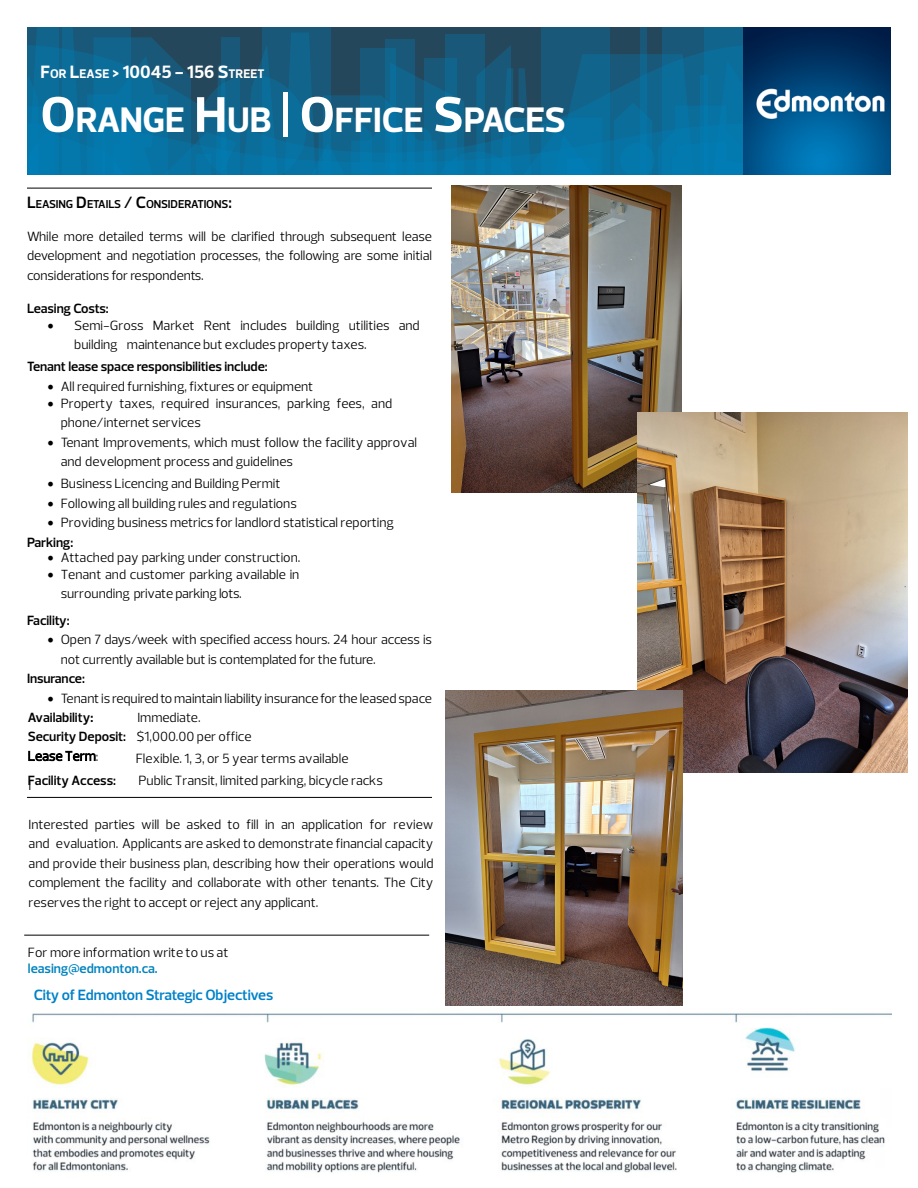
<style>
.page{position:relative;width:918px;height:1188px;background:#fff}
.page>*{position:absolute;margin:0;border:0;box-sizing:border-box;transform-origin:0 0}
.t1{font:700 35.7px "Prelo";letter-spacing:-.015em;color:#fff}
.t2{font:700 18px "Prelo";color:#fff}
.t3{font:600 15px "Prelo";letter-spacing:-.01em;color:#0081c9}
.t4{font:13.5px/19.5px "Prelo";letter-spacing:-.005em;color:#000}
.t5{font:600 13.5px "Prelo";letter-spacing:-.005em;color:#000}
.t6{font:600 13.5px "Prelo";letter-spacing:-.005em;color:#0083bf}
.t7{font:600 11.55px "Prelo";letter-spacing:-.02em;color:#000}
.s1{font-size:12.6px}
.s2{font-style:inherit}
.s3{font-size:51px}
.s4{font-size:16.5px}
.s5{font-family:"Minion Pro";font-size:18px}
.s6{font-weight:600}
.s7{font-weight:700}
</style>
<div class="page">
<svg style="left:27px;top:27px;width:716px;height:148px;background:#10648b"></svg>
<img style="left:743px;top:27px;width:148px;height:148px">
<hr style="left:27px;top:188px;width:405px;height:1px;background:#000">
<hr style="left:24px;top:935px;width:405px;height:1px;background:#000">
<hr style="left:27px;top:797px;width:405px;height:1px;background:#000">
<img style="left:30px;top:1013px;width:861px;height:160px">
<img style="left:452px;top:186px;width:230px;height:306px">
<img style="left:638px;top:413px;width:270px;height:360px">
<img style="left:446px;top:690px;width:236px;height:316px">
<h2 class="t2" style="left:40px;top:62px;width:226px">F<span class="s1">OR</span> L<span class="s1">EASE</span> &gt; 100<span class="s2">4</span>5 - 156 S<span class="s1">TREET</span></h2>
<h1 class="t1" style="left:40px;top:100px;width:527px"><span class="s3">O</span>RANGE <span class="s3">H</span>UB <span class="s3">|</span> <span class="s3">O</span><span class="s2">FFICE</span> <span class="s3">S</span>PACES</h1>
<p class="t7" style="left:27px;top:198px;width:206px"><span class="s4">L</span>EASING <span class="s4">D</span>ETAILS <span class="s4">/ C</span>ONSIDERATIONS<span class="s4">:</span></p>
<p class="t4" style="left:27px;top:227px;width:407px;text-align:justify">While more detailed terms will be clarified through subsequent lease development and negotiation processes, the following are some initial considerations for respondents.</p>
<p class="t5" style="left:27px;top:301px;width:83px">Leasing Costs:</p>
<p class="t4" style="left:74px;top:315px;width:347px;text-indent:-27px"><span class="s5">•</span> Semi-Gross Market Rent includes building utilities and building maintenance but excludes property taxes.</p>
<p class="t5" style="left:27px;top:359px;width:242px">Tenant lease space responsibilities include:</p>
<p class="t4" style="left:47px;top:377px;width:268px"><span class="s5">•</span> All required furnishing, fixtures or equipment</p>
<p class="t4" style="left:61px;top:393px;width:333px;text-indent:-14px"><span class="s5">•</span> Property taxes, required insurances, parking fees, and phone/internet services</p>
<p class="t4" style="left:61px;top:432px;width:358px;text-indent:-13px"><span class="s5">•</span> Tenant Improvements, which must follow the facility approval and development process and guidelines</p>
<p class="t4" style="left:47px;top:474px;width:235px"><span class="s5">•</span> Business Licencing and Building Permit</p>
<p class="t4" style="left:47px;top:494px;width:251px"><span class="s5">•</span> Following all building rules and regulations</p>
<p class="t4" style="left:27px;top:513px;width:369px;text-indent:20px"><span class="s5">•</span> Providing business metrics for landlord statistical reporting<br><span class="s6">Parking:</span></p>
<p class="t4" style="left:47px;top:548px;width:255px"><span class="s5">•</span> Attached pay parking under construction.</p>
<p class="t4" style="left:61px;top:565px;width:240px;text-indent:-14px"><span class="s5">•</span> Tenant and customer parking available in surrounding private parking lots.</p>
<p class="t5" style="left:27px;top:613px;width:44px">Facility:</p>
<p class="t4" style="left:61px;top:630px;width:373px;text-indent:-14px"><span class="s5">•</span> Open 7 days/week with specified access hours. 24 hour access is not currently available but is contemplated for the future.</p>
<p class="t5" style="left:27px;top:671px;width:59px">Insurance:</p>
<p class="t4" style="left:28px;top:689px;width:406px;line-height:18.6px;text-indent:19px"><span class="s5">•</span> Tenant is required to maintain liability insurance for the leased space<br><span class="s6">Availability</span><span class="s7">:</span></p>
<p class="t4" style="left:28px;top:707px;width:225px;text-indent:110px">Immediate.<br><span class="s6">Security Deposit:</span> $1,000.00 per office<br>Lease Term:</p>
<p class="t4" style="left:136px;top:749px;width:214px">Flexible. 1, 3, or 5 year terms available</p>
<p class="t5" style="left:28px;top:773px;width:90px">Facility Access:</p>
<p class="t4" style="left:139px;top:771px;width:246px">Public Transit, limited parking, bicycle racks</p>
<p class="t4" style="left:29px;top:775px;width:4px">I</p>
<p class="t4" style="left:29px;top:814px;width:406px;text-align:justify">Interested parties will be asked to fill in an application for review and evaluation. Applicants are asked to demonstrate financial capacity and provide their business plan, describing how their operations would complement the facility and collaborate with other tenants. The City reserves the right to accept or reject any applicant.</p>
<p class="t4" style="left:28px;top:942px;width:202px">For more information write to us at</p>
<p class="t6" style="left:28px;top:961px;width:131px">leasing@edmonton.ca.</p>
<p class="t3" style="left:34px;top:986px;width:241px">City of Edmonton Strategic Objectives</p>
</div>
